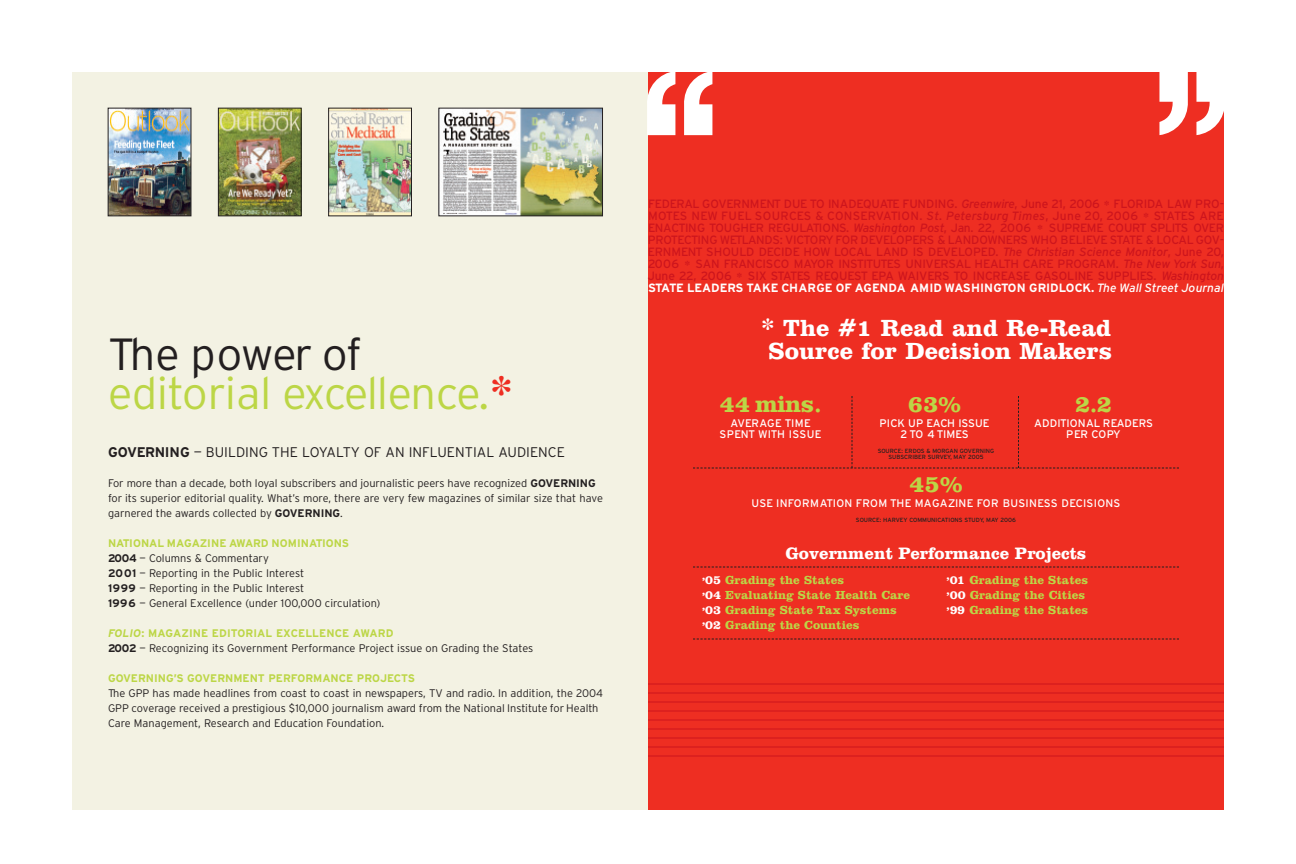
<style>
.page{position:relative;width:1296px;height:864px;background:#fff}
.page>*{position:absolute;margin:0;border:0;box-sizing:border-box;transform-origin:0 0}
.t1{font:700 200px "Helvetica Neue";color:#fff}
.t2{font:300 45px/39px "Interstate";letter-spacing:-.03em;color:#bcd646}
.t3{font:700 24px/22.5px "Clarendon BT";letter-spacing:.005em;color:#fff;text-align:center}
.t4{font:700 24px "Clarendon BT";letter-spacing:-.01em;color:#bcd646}
.t5{font:700 17px "Clarendon BT";letter-spacing:.005em;color:#fff}
.t6{font:300 14px "Interstate";color:#231f20}
.t7{font:12px/12px "Interstate";letter-spacing:-.02em;color:#cd151d;text-align:justify}
.t8{font:700 12px/15px "Clarendon BT";color:#bcd646}
.t9{font:300 11px/15px "Interstate";color:#231f20}
.t10{font:11px/11px "Interstate";letter-spacing:.015em;color:#fff;text-align:center}
.t11{font:11px "Interstate";letter-spacing:.035em;color:#fff}
.t12{font:700 11px "Interstate";color:#bcd646}
.t13{font:11px/11px "Interstate";letter-spacing:-.015em;color:#fff;text-align:center}
.t14{font:6px/6.5px "Interstate";color:#231f20;text-align:center}
.s1{color:#231f20}
.s2{font-family:"Clarendon BT";font-size:48px;color:#ee2e22}
.s3{font-weight:700}
.s4{font-weight:700;color:#bcd646}
.s5{font-weight:700;font-style:italic;color:#bcd646}
.s6{font-style:italic}
.s7{font-family:"Clarendon BT";font-weight:300}
.s8{font-weight:700;color:#fff}
.s9{font-style:italic;color:#fff}
.s10{font-weight:300;font-size:28.5px}
.s11{color:#fff}
.s12{font-size:12.5px;color:#fff}
</style>
<div class="page">
<div style="left:648px;top:72px;width:576px;height:738px;background:#ee2e22"></div>
<div style="left:72px;top:72px;width:576px;height:738px;background:#f3f2e3"></div>
<img style="left:330px;top:110px;width:80px;height:104px">
<div style="left:328px;top:108px;width:84px;height:108px;border:1px solid #231f20"></div>
<img style="left:220px;top:110px;width:79px;height:104px">
<div style="left:218px;top:108px;width:83px;height:108px;border:1px solid #231f20"></div>
<img style="left:110px;top:110px;width:79px;height:104px">
<div style="left:108px;top:108px;width:83px;height:108px;border:1px solid #231f20"></div>
<hr style="left:648px;top:755px;width:576px;height:1px;background:#cd151d">
<hr style="left:648px;top:737px;width:576px;height:1px;background:#cd151d">
<hr style="left:648px;top:719px;width:576px;height:1px;background:#cd151d">
<hr style="left:648px;top:701px;width:576px;height:1px;background:#cd151d">
<hr style="left:648px;top:683px;width:576px;height:1px;background:#cd151d">
<hr style="left:648px;top:692px;width:576px;height:1px;background:#cd151d">
<hr style="left:648px;top:710px;width:576px;height:1px;background:#cd151d">
<hr style="left:648px;top:728px;width:576px;height:1px;background:#cd151d">
<hr style="left:648px;top:746px;width:576px;height:1px;background:#cd151d">
<img style="left:441px;top:110px;width:160px;height:104px">
<div style="left:439px;top:108px;width:164px;height:108px;border:1px solid #231f20"></div>
<svg style="left:693px;top:567px;width:486px;height:1px"></svg>
<svg style="left:693px;top:639px;width:486px;height:1px"></svg>
<svg style="left:693px;top:396px;width:486px;height:73px"></svg>
<h2 class="t2" style="left:108px;top:339px;width:407px"><span class="s1">The power of </span>editorial excellence.<span class="s2">*</span></h2>
<p class="t6" style="left:108px;top:447px;width:458px"><span class="s3">GOVERNING</span> — BUILDING THE LOYALTY OF AN INFLUENTIAL AUDIENCE</p>
<p class="t9" style="left:108px;top:476px;width:496px">For more than a decade, both loyal subscribers and journalistic peers have recognized <span class="s3">GOVERNING </span>for its superior editorial quality. What’s more, there are very few magazines of similar size that have garnered the awards collected by <span class="s3">GOVERNING</span>.</p>
<p class="t9" style="left:108px;top:536px;width:274px"><span class="s4">NATIONAL MAGAZINE AWARD NOMINATIONS </span><span class="s3">2004</span> — Columns &amp; Commentary<br><span class="s3">2001</span> — Reporting in the Public Interest<br><span class="s3">1999</span> — Reporting in the Public Interest<br><span class="s3">1996</span> — General Excellence (under 100,000 circulation)</p>
<p class="t9" style="left:108px;top:626px;width:427px"><span class="s5">FOLIO</span><span class="s4">: MAGAZINE EDITORIAL EXCELLENCE AWARD<br></span><span class="s3">2002</span> — Recognizing its Government Performance Project issue on Grading the States</p>
<p class="t12" style="left:108px;top:674px;width:309px">GOVERNING’S GOVERNMENT PERFORMANCE PROJECTS</p>
<p class="t9" style="left:108px;top:686px;width:497px">The GPP has made headlines from coast to coast in newspapers, TV and radio. In addition, the 2004<br>GPP coverage received a prestigious $10,000 journalism award from the National Institute for Health<br>Care Management, Research and Education Foundation.</p>
<h1 class="t1" style="left:633px;top:71px;width:94px">‘‘</h1>
<h1 class="t1" style="left:1146px;top:71px;width:94px">’’</h1>
<p class="t7" style="left:648px;top:197px;width:578px">FEDERAL GOVERNMENT DUE TO INADEQUATE FUNDING. <span class="s6">Greenwire</span>, June 21, 2006 <span class="s7">*</span> FLORIDA LAW PRO-MOTES NEW FUEL SOURCES &amp; CONSERVATION. <span class="s6">St. Petersburg Times</span>, June 20, 2006 <span class="s7">*</span> STATES ARE ENACTING TOUGHER REGULATIONS. <span class="s6">Washington Post</span>, Jan. 22, 2006 <span class="s7">*</span> SUPREME COURT SPLITS OVER PROTECTING WETLANDS: VICTORY FOR DEVELOPERS &amp; LANDOWNERS WHO BELIEVE STATE &amp; LOCAL GOV-ERNMENT SHOULD DECIDE HOW LOCAL LAND IS DEVELOPED. <span class="s6">The Christian Science Monitor</span>, June 20, 2006 <span class="s7">*</span> SAN FRANCISCO MAYOR INSTITUTES UNIVERSAL HEALTH CARE PROGRAM. <span class="s6">The New York Sun</span>, June 22, 2006 <span class="s7">*</span> SIX STATES REQUEST EPA WAIVERS TO INCREASE GASOLINE SUPPLIES. <span class="s6">Washington </span><span class="s8">STATE LEADERS TAKE CHARGE OF AGENDA AMID WASHINGTON GRIDLOCK.</span> <span class="s9">The Wall Street Journal</span></p>
<h3 class="t3" style="left:761px;top:319px;width:353px"><span class="s10">*</span> The #1 Read and Re-Read<br>Source for Decision Makers</h3>
<h3 class="t4" style="left:720px;top:396px;width:104px">44 mins.</h3>
<p class="t10" style="left:720px;top:418px;width:103px">AVERAGE TIME<br>SPENT WITH ISSUE</p>
<h3 class="t4" style="left:908px;top:396px;width:55px">63%</h3>
<p class="t13" style="left:879px;top:418px;width:112px">PICK UP EACH ISSUE<br>2 TO 4 TIMES</p>
<h3 class="t4" style="left:1075px;top:396px;width:39px">2.2</h3>
<p class="t10" style="left:1034px;top:418px;width:121px">ADDITIONAL READERS<br>PER COPY</p>
<p class="t14" style="left:878px;top:447px;width:118px">SOURCE: ERDOS &amp; MORGAN GOVERNING<br>SUBSCRIBER SURVEY, MAY 2005</p>
<h3 class="t4" style="left:909px;top:476px;width:55px">45%</h3>
<p class="t11" style="left:752px;top:497px;width:370px">USE INFORMATION FROM THE MAGAZINE FOR BUSINESS DECISIONS</p>
<p class="t14" style="left:856px;top:517px;width:162px">SOURCE: HARVEY COMMUNICATIONS STUDY, MAY 2006</p>
<h3 class="t5" style="left:786px;top:548px;width:302px">Government Performance Projects</h3>
<p class="t8" style="left:702px;top:574px;width:210px"><span class="s11">’</span><span class="s12">05</span> Grading the States<br><span class="s11">’</span><span class="s12">04</span> Evaluating State Health Care <span class="s11">’</span><span class="s12">03</span> Grading State Tax Systems <span class="s12">’02</span> Grading the Counties</p>
<p class="t8" style="left:946px;top:574px;width:143px"><span class="s12">’01</span> Grading the States <span class="s12">’00</span> Grading the Cities <span class="s12">’99</span> Grading the States</p>
</div>
